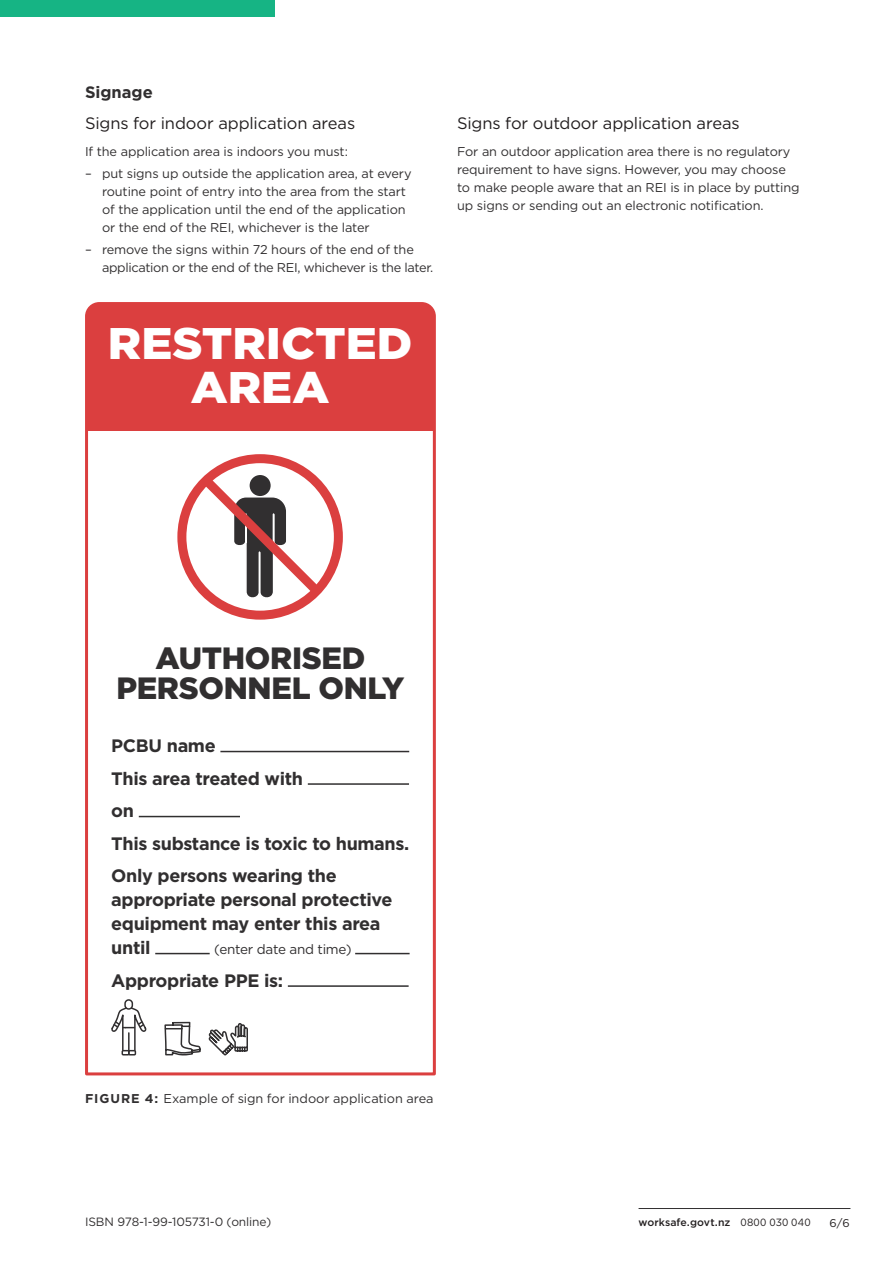
<style>
.page{position:relative;width:893px;height:1263px;background:#fff}
.page>*{position:absolute;margin:0;border:0;box-sizing:border-box;transform-origin:0 0}
.t1{font:900 44.25px/43.5px "Gotham";color:#fff;text-align:center;scale:1.05 1}
.t2{font:900 30.75px/30px "Gotham";letter-spacing:-.01em;color:#312f30;text-align:center}
.t3{font:700 18px/32.5px "Gotham";letter-spacing:-.02em;color:#312f30}
.t4{font:16.5px "Gotham";letter-spacing:-.01em;color:#231f20}
.t5{font:700 16.5px "Gotham";color:#312f30}
.t6{font:13.5px "Gotham";letter-spacing:-.02em;color:#312f30}
.t7{font:12.75px/18px "Gotham";letter-spacing:-.01em;color:#312f30}
.t8{font:12px "Gotham";letter-spacing:-.01em;color:#312f30}
.t9{font:11.25px "Gotham";color:#231f20}
.t10{font:500 10.5px "Gotham";letter-spacing:.005em;color:#231f20}
.s1{font-weight:700}
.s2{font-weight:400}
</style>
<div class="page">
<hr style="left:639px;top:1208px;width:211px;height:1px;background:#312f30">
<div style="left:0;top:0;width:274px;height:17px;background:#16b484"></div>
<svg style="left:85px;top:302px;width:351px;height:774px"></svg>
<div style="left:177px;top:454px;width:166px;height:166px;border:9px solid #db3f3f;border-radius:50%"></div>
<svg style="left:194px;top:468px;width:133px;height:133px"></svg>
<hr style="left:220px;top:751px;width:189px;height:1px;background:#312f30">
<hr style="left:308px;top:783px;width:101px;height:2px;background:#312f30">
<hr style="left:139px;top:816px;width:101px;height:1px;background:#312f30">
<hr style="left:155px;top:953px;width:55px;height:1px;background:#312f30">
<hr style="left:355px;top:953px;width:55px;height:1px;background:#312f30">
<hr style="left:288px;top:985px;width:121px;height:2px;background:#312f30">
<svg style="left:164px;top:1021px;width:38px;height:35px"></svg>
<svg style="left:208px;top:1023px;width:41px;height:35px"></svg>
<div style="left:124px;top:999px;width:9px;height:11px;border:2px solid #312f30;border-radius:4px"></div>
<div style="left:122px;top:1050px;width:8px;height:5px;border:2px solid #312f30"></div>
<div style="left:128px;top:1050px;width:8px;height:5px;border:2px solid #312f30"></div>
<svg style="left:111px;top:1005px;width:35px;height:47px"></svg>
<p class="t5" style="left:85px;top:81px;width:69px">Signage</p>
<p class="t4" style="left:85px;top:113px;width:272px">Signs for indoor application areas</p>
<p class="t7" style="left:85px;top:142px;width:264px">If the application area is indoors you must:</p>
<p class="t7" style="left:102px;top:164px;width:311px;text-indent:-17px">– put signs up outside the application area, at every routine point of entry into the area from the start of the application until the end of the application or the end of the REI, whichever is the later</p>
<p class="t7" style="left:102px;top:240px;width:333px;text-indent:-17px">– remove the signs within 72 hours of the end of the application or the end of the REI, whichever is the later.</p>
<h1 class="t1" style="left:108px;top:322px;width:291px">RESTRICTED<br>AREA</h1>
<p class="t4" style="left:457px;top:113px;width:284px">Signs for outdoor application areas</p>
<p class="t7" style="left:457px;top:142px;width:344px">For an outdoor application area there is no regulatory requirement to have signs. However, you may choose to make people aware that an REI is in place by putting up signs or sending out an electronic notification.</p>
<h2 class="t2" style="left:116px;top:643px;width:290px">AUTHORISED<br>PERSONNEL ONLY</h2>
<h3 class="t3" style="left:111px;top:729px;width:299px">PCBU name<br>This area treated with<br>on<br>This substance is toxic to humans.<br>Only persons wearing the</h3>
<h3 class="t3" style="left:111px;top:888px;width:283px;line-height:24px">appropriate personal protective equipment may enter this area until</h3>
<p class="t6" style="left:214px;top:941px;width:139px">(enter date and time)</p>
<h3 class="t3" style="left:111px;top:964px;width:173px">Appropriate PPE is:</h3>
<p class="t7" style="left:85px;top:1089px;width:350px"><span class="s1">FIGURE 4:</span> Example of sign for indoor application area</p>
<p class="t8" style="left:85px;top:1214px;width:188px">ISBN 978-1-99-105731-0 (online)</p>
<p class="t10" style="left:639px;top:1215px;width:174px">worksafe.govt.nz <span class="s2">0800 030 040</span></p>
<p class="t9" style="left:830px;top:1215px;width:22px">6/6</p>
</div>
